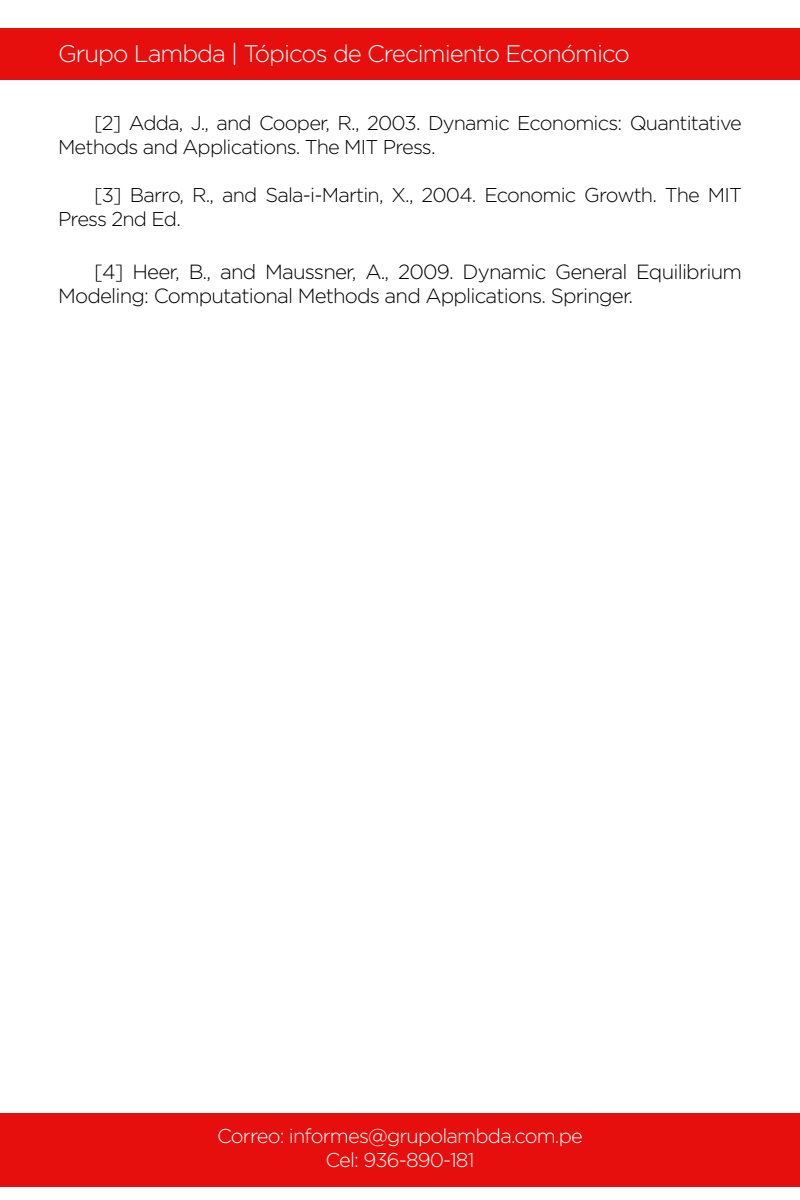
<style>
.page{position:relative;width:800px;height:1200px;background:#fff}
.page>*{position:absolute;margin:0;border:0;box-sizing:border-box;transform-origin:0 0}
.t1{font:300 24px "Gotham";letter-spacing:-.04em;color:#fff}
.t2{font:300 20.5px/24.6px "Gotham";letter-spacing:-.04em;color:#000}
.t3{font:300 20px/24px "Gotham";letter-spacing:-.04em;color:#000}
.t4{font:300 20px/24px "Gotham";letter-spacing:-.04em;color:#fff;text-align:center}
</style>
<div class="page">
<div style="left:0;top:29px;width:800px;height:51px;background:#e70f0d"></div>
<div style="left:0;top:1113px;width:800px;height:74px;background:#e70f0d"></div>
<p class="t1" style="left:58px;top:39px;width:573px">Grupo Lambda | Tópicos de Crecimiento Económico</p>
<p class="t3" style="left:58px;top:111px;width:685px;text-indent:36px">[2] Adda, J., and Cooper, R., 2003. Dynamic Economics: Quantitative<br>Methods and Applications. The MIT Press.</p>
<p class="t3" style="left:58px;top:183px;width:685px;text-indent:36px">[3] Barro, R., and Sala-i-Martin, X., 2004. Economic Growth. The MIT<br>Press 2nd Ed.</p>
<p class="t2" style="left:58px;top:258px;width:685px;text-indent:36px">[4] Heer, B., and Maussner, A., 2009. Dynamic General Equilibrium<br>Modeling: Computational Methods and Applications. Springer.</p>
<p class="t4" style="left:217px;top:1124px;width:367px">Correo: informes@grupolambda.com.pe<br>Cel: 936-890-181</p>
</div>
